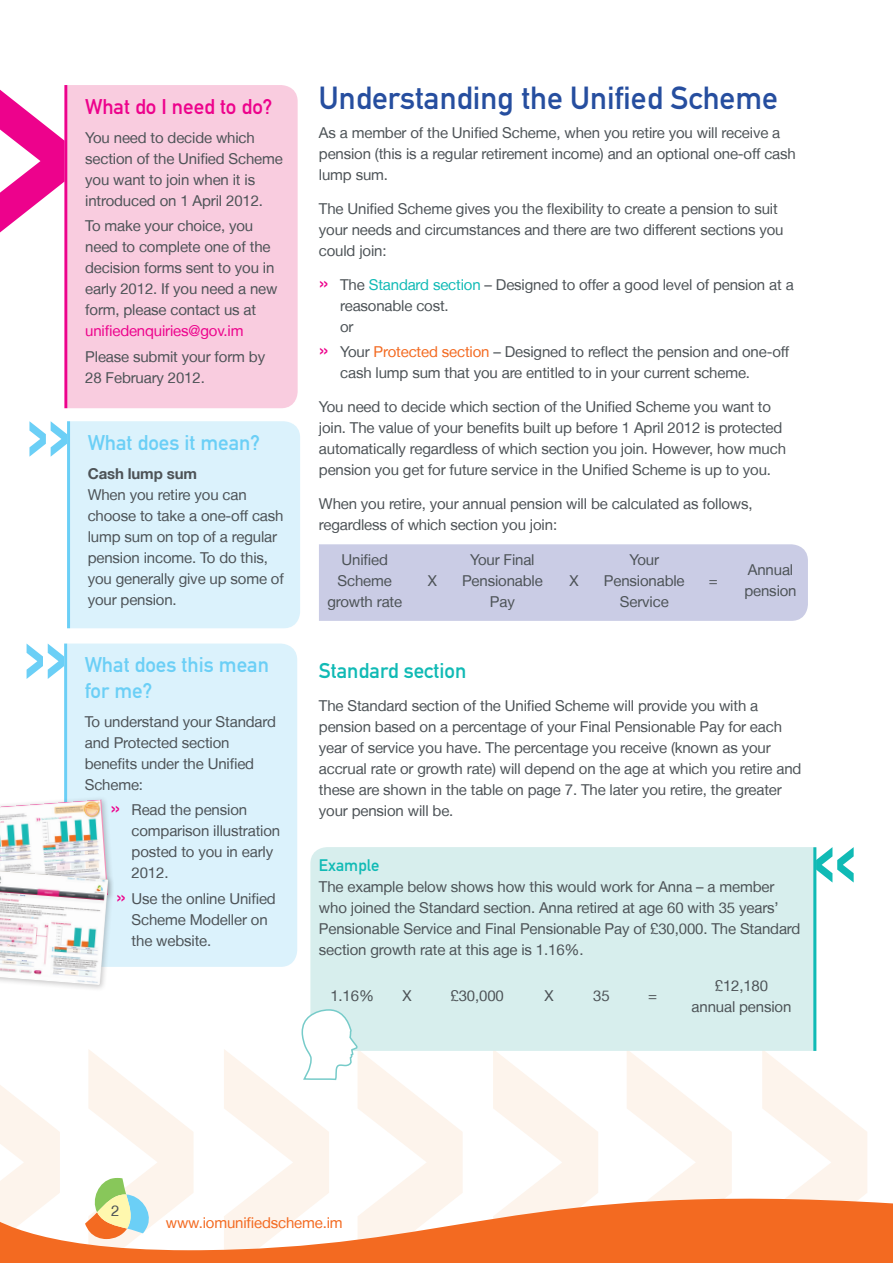
<style>
.page{position:relative;width:893px;height:1263px;background:#fff}
.page>*{position:absolute;margin:0;border:0;box-sizing:border-box;transform-origin:0 0}
.Sub_heading{font:31.5px "DIN Mittelschrift";color:#264e9f}
.fact_header{font:21px/25.5px "DIN Mittelschrift";color:#6bcff6}
.fact_header-2{font:21px "DIN Mittelschrift";color:#ed028c}
.Body_text{font:21px "DIN Mittelschrift";color:#10bab5}
.Sub_sub_sub_head{font:16.5px "DIN Mittelschrift";color:#10bab5}
.Body_text-2{font:15px/21px "Helvetica Neue LT";letter-spacing:-.01em;color:#4d5357}
.Fact_body{font:15px/21px "Helvetica Neue LT";letter-spacing:-.01em;color:#4d5357}
.Body_bullet{font:15px/21px "Helvetica Neue LT";letter-spacing:-.01em;color:#4d5357}
.t1{font:15px "Helvetica Neue LT";letter-spacing:-.01em;color:#f36a21}
.s1{color:#ed028c}
.s2{font-weight:700}
.s3{font-size:21px;color:#ed028c}
.s4{color:#10bab5}
.s5{color:#f36a21}
</style>
<div class="page">
<svg style="left:627px;top:1049px;width:240px;height:131px"></svg>
<svg style="left:358px;top:1051px;width:240px;height:129px"></svg>
<svg style="left:88px;top:1049px;width:241px;height:131px"></svg>
<svg style="left:0;top:1085px;width:60px;height:95px"></svg>
<svg style="left:88px;top:1178px;width:61px;height:2px"></svg>
<svg style="left:0;top:1180px;width:893px;height:83px"></svg>
<div style="left:310px;top:847px;width:503px;height:204px;background:#d7eeed"></div>
<svg style="left:816px;top:847px;width:38px;height:35px"></svg>
<hr style="left:813px;top:847px;width:3px;height:204px;background:#10bab5">
<svg style="left:301px;top:1008px;width:58px;height:73px"></svg>
<div style="left:319px;top:544px;width:489px;height:77px;background:#cacce5"></div>
<div style="left:68px;top:85px;width:230px;height:323px;background:#f9ccdf"></div>
<svg style="left:0;top:90px;width:64px;height:142px"></svg>
<hr style="left:64px;top:85px;width:3px;height:323px;background:#ed028c">
<div style="left:67px;top:643px;width:230px;height:324px;background:#dbf2fc"></div>
<svg style="left:27px;top:643px;width:37px;height:36px"></svg>
<hr style="left:64px;top:643px;width:3px;height:324px;background:#6bcff6">
<div style="left:0;top:796px;width:115px;height:115px;background:#231f20;opacity:.25"></div>
<img style="left:0;top:799px;width:108px;height:67px">
<div style="left:0;top:866px;width:115px;height:126px;background:#231f20;opacity:.25"></div>
<img style="left:0;top:871px;width:108px;height:114px">
<div style="left:70px;top:421px;width:230px;height:207px;background:#dbf2fc"></div>
<svg style="left:29px;top:421px;width:38px;height:36px"></svg>
<hr style="left:67px;top:421px;width:3px;height:207px;background:#6bcff6">
<p class="fact_header-2" style="left:85px;top:94px;width:189px">What do I need to do?</p>
<p class="Fact_body" style="left:85px;top:127px;width:199px">You need to decide which section of the Unified Scheme you want to join when it is introduced on 1 April 2012.</p>
<p class="Fact_body" style="left:85px;top:215px;width:194px">To make your choice, you need to complete one of the decision forms sent to you in early 2012. If you need a new form, please contact us at <span class="s1">unifiedenquiries@gov.im</span></p>
<p class="Fact_body" style="left:85px;top:346px;width:181px">Please submit your form by<br>28 February 2012.</p>
<p class="fact_header" style="left:88px;top:430px;width:174px">What does it mean?</p>
<p class="Body_text-2" style="left:88px;top:463px;width:198px"><span class="s2">Cash lump sum<br></span>When you retire you can choose to take a one-off cash lump sum on top of a regular pension income. To do this, you generally give up some of your pension.</p>
<p class="fact_header" style="left:85px;top:652px;width:186px">What does this mean for me?</p>
<p class="Fact_body" style="left:85px;top:711px;width:193px">To understand your Standard and Protected section benefits under the Unified<br>Scheme:</p>
<p class="Body_bullet" style="left:132px;top:799px;width:150px;text-indent:-21px"><span class="s3">»</span> Read the pension comparison illustration posted to you in early<br>2012.</p>
<p class="Body_bullet" style="left:132px;top:887px;width:146px;text-indent:-15px"><span class="s3">»</span> Use the online Unified<br>Scheme Modeller on the website.</p>
<p class="Sub_heading" style="left:319px;top:79px;width:461px">Understanding the Unified Scheme</p>
<p class="Body_text-2" style="left:319px;top:122px;width:478px">As a member of the Unified Scheme, when you retire you will receive a pension (this is a regular retirement income) and an optional one-off cash lump sum.</p>
<p class="Body_text-2" style="left:319px;top:198px;width:466px">The Unified Scheme gives you the flexibility to create a pension to suit your needs and circumstances and there are two different sections you could join:</p>
<p class="Body_bullet" style="left:340px;top:274px;width:455px;text-indent:-21px"><span class="s3">»</span> The <span class="s4">Standard section</span> – Designed to offer a good level of pension at a reasonable cost.<br>or</p>
<p class="Body_bullet" style="left:340px;top:341px;width:451px;text-indent:-21px"><span class="s3">»</span> Your <span class="s5">Protected section</span> – Designed to reflect the pension and one-off cash lump sum that you are entitled to in your current scheme.</p>
<p class="Body_text-2" style="left:319px;top:396px;width:469px">You need to decide which section of the Unified Scheme you want to join. The value of your benefits built up before 1 April 2012 is protected automatically regardless of which section you join. However, how much pension you get for future service in the Unified Scheme is up to you.</p>
<p class="Body_text-2" style="left:319px;top:492px;width:435px">When you retire, your annual pension will be calculated as follows, regardless of which section you join:</p>
<p class="Body_text-2" style="left:327px;top:549px;width:76px;text-align:center">Unified<br>Scheme growth rate</p>
<p class="Body_text-2" style="left:462px;top:549px;width:82px;text-align:center">Your Final<br>Pensionable<br>Pay</p>
<p class="Body_text-2" style="left:604px;top:549px;width:82px;text-align:center">Your<br>Pensionable<br>Service</p>
<p class="Body_text-2" style="left:744px;top:559px;width:54px">Annual pension</p>
<p class="Body_text-2" style="left:428px;top:570px;width:11px">X</p>
<p class="Body_text-2" style="left:570px;top:570px;width:11px">X</p>
<p class="Body_text-2" style="left:709px;top:570px;width:10px">=</p>
<p class="Body_text" style="left:319px;top:658px;width:149px">Standard section</p>
<p class="Body_text-2" style="left:319px;top:695px;width:484px">The Standard section of the Unified Scheme will provide you with a pension based on a percentage of your Final Pensionable Pay for each year of service you have. The percentage you receive (known as your accrual rate or growth rate) will depend on the age at which you retire and these are shown in the table on page 7. The later you retire, the greater your pension will be.</p>
<p class="Sub_sub_sub_head" style="left:319px;top:855px;width:62px">Example</p>
<p class="Body_text-2" style="left:319px;top:876px;width:483px">The example below shows how this would work for Anna – a member who joined the Standard section. Anna retired at age 60 with 35 years’ Pensionable Service and Final Pensionable Pay of £30,000. The Standard section growth rate at this age is 1.16%.</p>
<p class="Body_text-2" style="left:330px;top:985px;width:45px">1.16%</p>
<p class="Body_text-2" style="left:403px;top:985px;width:11px">X</p>
<p class="Body_text-2" style="left:451px;top:985px;width:55px">£30,000</p>
<p class="Body_text-2" style="left:544px;top:985px;width:11px">X</p>
<p class="Body_text-2" style="left:593px;top:985px;width:18px">35</p>
<p class="Body_text-2" style="left:648px;top:985px;width:10px">=</p>
<p class="Body_text-2" style="left:692px;top:974px;width:101px;text-align:center">£12,180 annual pension</p>
<p class="Body_text-2" style="left:111px;top:1200px;width:10px">2</p>
<p class="t1" style="left:166px;top:1214px;width:178px">www.iomunifiedscheme.im</p>
</div>
